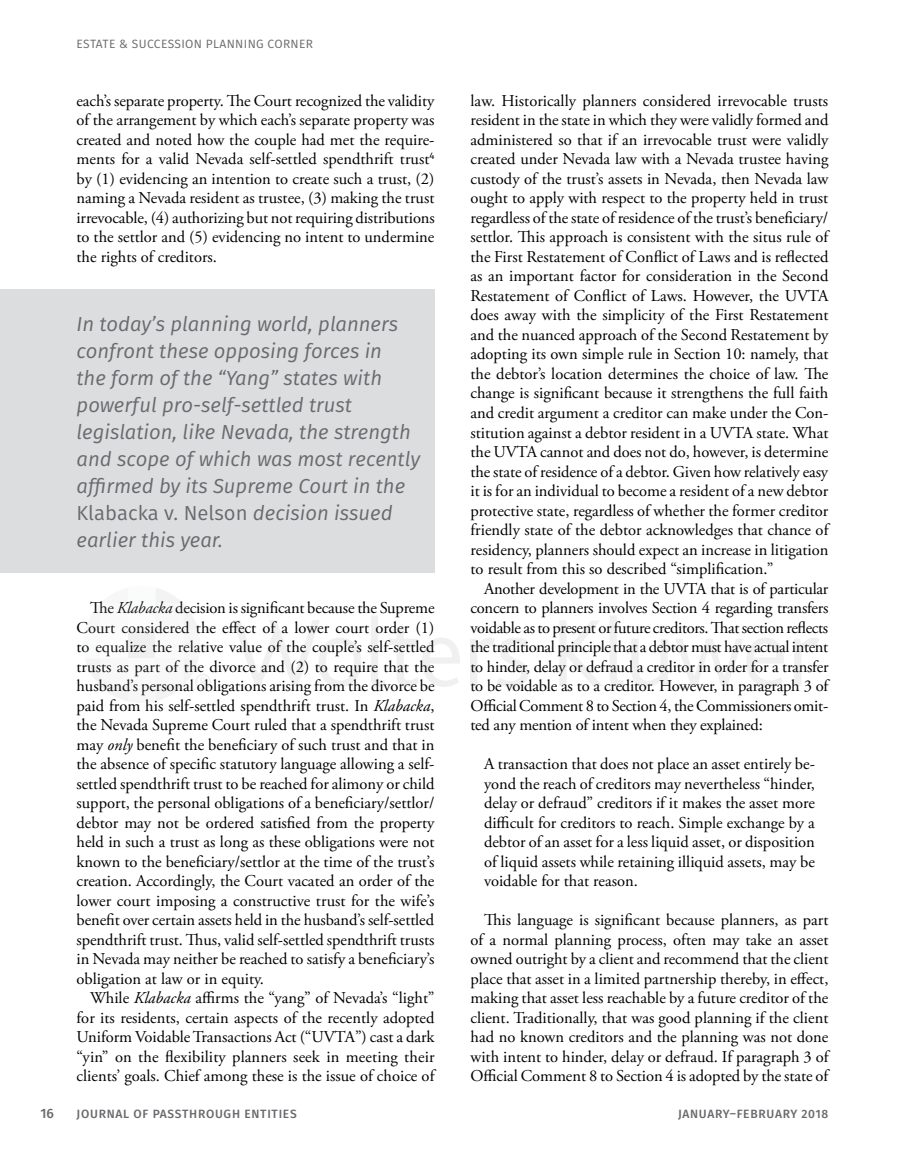
<style>
.page{position:relative;width:905px;height:1175px;background:#fff}
.page>*{position:absolute;margin:0;border:0;box-sizing:border-box;transform-origin:0 0}
.Pull_Quote_A{font:italic 20.25px/27px "Fira Sans";color:#696a6d}
.Body_A{font:16.5px/19.5px "Adobe Garamond Pro";color:#000;text-align:justify}
.Body_Quote_A{font:16.5px/19.5px "Adobe Garamond Pro";color:#000;text-align:justify}
.t1{font:500 13.5px "Fira Sans";color:#696a6d}
.t2{font:500 12px "Fira Sans";letter-spacing:.06em;color:#696a6d}
.Running_H_A{font:12px "Fira Sans";letter-spacing:.03em;color:#696a6d}
.s1{font-style:normal}
.s2{font-style:italic}
</style>
<div class="page">
<div style="left:0;top:290px;width:434px;height:283px;background:#dcddde"></div>
<svg style="left:233px;top:620px;width:128px;height:67px"></svg>
<svg style="left:371px;top:616px;width:89px;height:71px"></svg>
<svg style="left:794px;top:638px;width:25px;height:48px"></svg>
<svg style="left:470px;top:638px;width:58px;height:49px"></svg>
<svg style="left:560px;top:620px;width:42px;height:66px"></svg>
<svg style="left:610px;top:616px;width:14px;height:71px"></svg>
<svg style="left:632px;top:639px;width:36px;height:48px"></svg>
<svg style="left:676px;top:638px;width:108px;height:49px"></svg>
<svg style="left:86px;top:588px;width:125px;height:113px"></svg>
<p class="Running_H_A" style="left:77px;top:35px;width:238px">ESTATE &amp; SUCCESSION PLANNING CORNER</p>
<p class="Body_A" style="left:76px;top:91px;width:360px">each’s separate property. The Court recognized the validity of the arrangement by which each’s separate property was created and noted how the couple had met the require&shy;ments for a valid Nevada self-settled spendthrift trust<sup>4 </sup>by (1) evidencing an intention to create such a trust, (2) naming a Nevada resident as trustee, (3) making the trust irrevocable, (4) authorizing but not requiring distributions to the settlor and (5) evidencing no intent to undermine the rights of creditors.</p>
<p class="Pull_Quote_A" style="left:76px;top:309px;width:345px">In today’s planning world, planners confront these opposing forces in<br>the form of the “Yang” states with powerful pro-self-settled trust legislation, like Nevada, the strength and scope of which was most recently affirmed by its Supreme Court in the <span class="s1">Klabacka v. Nelson</span> decision issued earlier this year.</p>
<p class="Body_A" style="left:76px;top:598px;width:359px;text-indent:14px">The <span class="s2">Klabacka</span> decision is significant because the Supreme Court considered the effect of a lower court order (1) to equalize the relative value of the couple’s self-settled trusts as part of the divorce and (2) to require that the husband’s personal obligations arising from the divorce be paid from his self-settled spendthrift trust. In <span class="s2">Klabacka</span>, the Nevada Supreme Court ruled that a spendthrift trust may <span class="s2">only</span> benefit the beneficiary of such trust and that in the absence of specific statutory language allowing a self&shy;settled spendthrift trust to be reached for alimony or child support, the personal obligations of a beneficiary/settlor/ debtor may not be ordered satisfied from the property held in such a trust as long as these obligations were not known to the beneficiary/settlor at the time of the trust’s creation. Accordingly, the Court vacated an order of the lower court imposing a constructive trust for the wife’s benefit over certain assets held in the husband’s self-settled spendthrift trust. Thus, valid self-settled spendthrift trusts in Nevada may neither be reached to satisfy a beneficiary’s obligation at law or in equity.</p>
<p class="Body_A" style="left:76px;top:988px;width:359px;text-indent:14px">While <span class="s2">Klabacka</span> affirms the “yang” of Nevada’s “light” for its residents, certain aspects of the recently adopted Uniform Voidable Transactions Act (“UVTA”) cast a dark “yin” on the flexibility planners seek in meeting their clients’ goals. Chief among these is the issue of choice of</p>
<p class="Body_A" style="left:470px;top:91px;width:359px">law. Historically planners considered irrevocable trusts resident in the state in which they were validly formed and administered so that if an irrevocable trust were validly created under Nevada law with a Nevada trustee having custody of the trust’s assets in Nevada, then Nevada law ought to apply with respect to the property held in trust regardless of the state of residence of the trust’s beneficiary/ settlor. This approach is consistent with the situs rule of the First Restatement of Conflict of Laws and is reflected as an important factor for consideration in the Second Restatement of Conflict of Laws. However, the UVTA does away with the simplicity of the First Restatement and the nuanced approach of the Second Restatement by adopting its own simple rule in Section 10: namely, that the debtor’s location determines the choice of law. The change is significant because it strengthens the full faith and credit argument a creditor can make under the Con&shy;stitution against a debtor resident in a UVTA state. What the UVTA cannot and does not do, however, is determine the state of residence of a debtor. Given how relatively easy it is for an individual to become a resident of a new debtor protective state, regardless of whether the former creditor friendly state of the debtor acknowledges that chance of residency, planners should expect an increase in litigation to result from this so described “simplification.”</p>
<p class="Body_A" style="left:470px;top:579px;width:359px;text-indent:14px">Another development in the UVTA that is of particular concern to planners involves Section 4 regarding transfers voidable as to present or future creditors. That section reflects the traditional principle that a debtor must have actual intent to hinder, delay or defraud a creditor in order for a transfer to be voidable as to a creditor. However, in paragraph 3 of Official Comment 8 to Section 4, the Commissioners omit&shy;ted any mention of intent when they explained:</p>
<p class="Body_Quote_A" style="left:484px;top:754px;width:332px">A transaction that does not place an asset entirely be&shy;yond the reach of creditors may nevertheless “hinder, delay or defraud” creditors if it makes the asset more difficult for creditors to reach. Simple exchange by a debtor of an asset for a less liquid asset, or disposition of liquid assets while retaining illiquid assets, may be voidable for that reason.</p>
<p class="Body_A" style="left:470px;top:910px;width:359px;text-indent:14px">This language is significant because planners, as part of a normal planning process, often may take an asset owned outright by a client and recommend that the client place that asset in a limited partnership thereby, in effect, making that asset less reachable by a future creditor of the client. Traditionally, that was good planning if the client had no known creditors and the planning was not done with intent to hinder, delay or defraud. If paragraph 3 of Official Comment 8 to Section 4 is adopted by the state of</p>
<p class="t1" style="left:40px;top:1102px;width:15px">16</p>
<p class="t2" style="left:77px;top:1104px;width:222px">JOURNAL OF PASSTHROUGH ENTITIES</p>
<p class="t2" style="left:678px;top:1104px;width:152px">JANUARY–FEBRUARY 2018</p>
</div>
